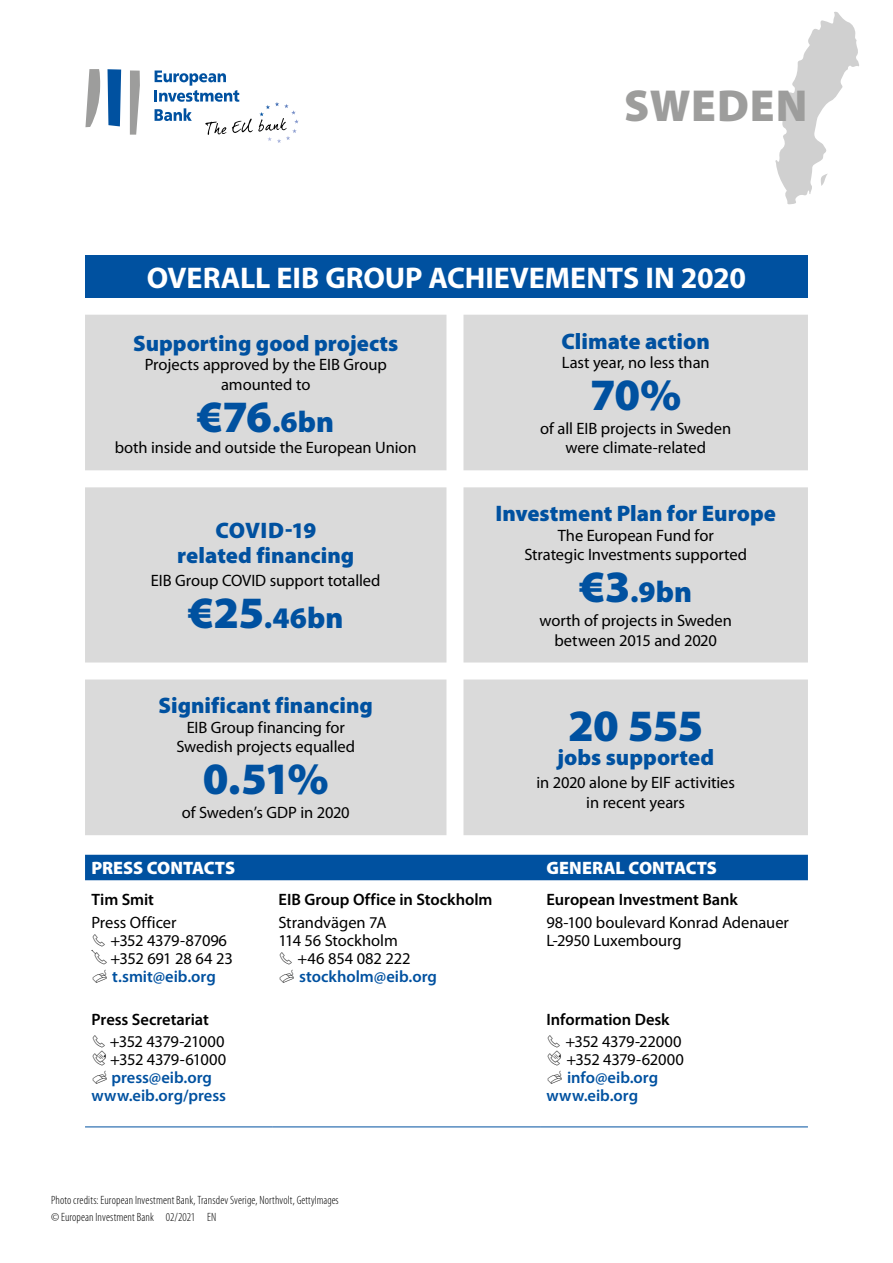
<style>
.page{position:relative;width:893px;height:1263px;background:#fff}
.page>*{position:absolute;margin:0;border:0;box-sizing:border-box;transform-origin:0 0}
.t1{font:900 45px "Myriad Pro";letter-spacing:-.02em;color:#0051a0}
.t2{font:900 45px "Myriad Pro";letter-spacing:.015em;color:#9d9d9c}
.t3{font:700 30px "Myriad Pro";color:#fff}
.t4{font:900 30px "Myriad Pro";color:#0051a0}
.t5{font:900 22.5px/24px "Myriad Pro";color:#0051a0;text-align:center}
.t6{font:900 18px "Myriad Pro";color:#fff}
.t7{font:16.5px/19.5px "Myriad Pro";letter-spacing:-.005em;color:#000;text-align:center}
.t8{font:600 16.5px/18px "Myriad Pro";color:#0051a0;text-align:center}
.t9{font:600 16.5px "Myriad Pro";color:#000}
.t10{font:16.5px/18px "Myriad Pro";letter-spacing:-.025em;color:#000;text-align:right}
.t11{font:16.5px/18px "Myriad Pro";letter-spacing:-.03em;color:#000;text-align:right}
.t12{font:300 condensed 12px "Myriad Pro";letter-spacing:.01em;color:#000}
.s1{font-size:45px}
.s2{color:#000}
.s3{font-weight:400;color:#000}
</style>
<div class="page">
<svg style="left:775px;top:12px;width:84px;height:192px"></svg>
<svg style="left:85px;top:69px;width:15px;height:58px"></svg>
<svg style="left:107px;top:69px;width:14px;height:57px"></svg>
<svg style="left:130px;top:70px;width:10px;height:65px"></svg>
<svg style="left:155px;top:71px;width:144px;height:72px"></svg>
<div style="left:85px;top:855px;width:723px;height:25px;background:#0051a0"></div>
<hr style="left:85px;top:1126px;width:187px;height:1px;background:#0051a0">
<hr style="left:272px;top:1126px;width:268px;height:1px;background:#0051a0">
<hr style="left:540px;top:1126px;width:268px;height:1px;background:#0051a0">
<div style="left:85px;top:255px;width:723px;height:43px;background:#0051a0"></div>
<svg style="left:85px;top:315px;width:723px;height:520px;background:#ddd"></svg>
<h1 class="t2" style="left:624px;top:80px;width:185px">SWEDEN</h1>
<h2 class="t3" style="left:147px;top:261px;width:601px">OVERALL EIB GROUP ACHIEVEMENTS IN 2020</h2>
<h3 class="t5" style="left:133px;top:331px;width:267px">Supporting good projects</h3>
<p class="t7" style="left:145px;top:355px;width:244px">Projects approved by the EIB Group amounted to</p>
<h2 class="t4" style="left:197px;top:405px;width:138px"><span class="s1">€76</span>.6bn</h2>
<p class="t7" style="left:115px;top:438px;width:304px">both inside and outside the European Union</p>
<h3 class="t5" style="left:177px;top:519px;width:179px">COVID-19 related financing</h3>
<p class="t7" style="left:151px;top:571px;width:231px">EIB Group COVID support totalled</p>
<h2 class="t4" style="left:188px;top:601px;width:157px"><span class="s1">€25</span>.46bn</h2>
<h3 class="t5" style="left:159px;top:694px;width:216px">Significant financing</h3>
<p class="t7" style="left:176px;top:718px;width:180px">EIB Group financing for<br>Swedish projects equalled</p>
<h1 class="t1" style="left:203px;top:754px;width:127px">0.51%</h1>
<p class="t7" style="left:182px;top:803px;width:169px">of Sweden’s GDP in 2020</p>
<h3 class="t5" style="left:562px;top:329px;width:150px">Climate action</h3>
<p class="t7" style="left:562px;top:353px;width:149px">Last year, no less than</p>
<h1 class="t1" style="left:590px;top:369px;width:93px">70%</h1>
<p class="t7" style="left:540px;top:419px;width:192px">of all EIB projects in Sweden were climate-related</p>
<h3 class="t5" style="left:495px;top:502px;width:282px">Investment Plan for Europe</h3>
<p class="t7" style="left:524px;top:526px;width:224px">The European Fund for<br>Strategic Investments supported</p>
<h2 class="t4" style="left:579px;top:575px;width:114px"><span class="s1">€3</span>.9bn</h2>
<p class="t7" style="left:539px;top:611px;width:194px">worth of projects in Sweden between 2015 and 2020</p>
<h1 class="t1" style="left:568px;top:700px;width:137px">20 555</h1>
<h3 class="t5" style="left:557px;top:745px;width:158px">jobs supported</h3>
<p class="t7" style="left:536px;top:773px;width:200px">in 2020 alone by EIF activities in recent years</p>
<p class="t6" style="left:91px;top:858px;width:145px">PRESS CONTACTS</p>
<p class="t6" style="left:546px;top:858px;width:172px">GENERAL CONTACTS</p>
<p class="t9" style="left:91px;top:891px;width:64px">Tim Smit</p>
<p class="t7" style="left:91px;top:913px;width:87px">Press Officer</p>
<p class="t10" style="left:91px;top:931px;width:137px">✓ +352 4379-87096</p>
<p class="t8" style="left:91px;top:949px;width:143px"><span class="s2">✔</span> <span class="s3">+352 691 28 64 23 </span>t.smit@eib.org</p>
<p class="t9" style="left:279px;top:891px;width:216px">EIB Group Office in Stockholm</p>
<p class="t7" style="left:279px;top:913px;width:121px;line-height:18px;text-align:left">Strandvägen 7A<br>114 56 Stockholm</p>
<p class="t8" style="left:299px;top:949px;width:139px;text-align:left;text-indent:-21px"><span class="s2">✓</span> <span class="s3">+46 854 082 222 </span>stockholm@eib.org</p>
<p class="t9" style="left:546px;top:891px;width:193px">European Investment Bank</p>
<p class="t7" style="left:546px;top:913px;width:244px;line-height:18px;text-align:left">98-100 boulevard Konrad Adenauer<br>L-2950 Luxembourg</p>
<p class="t9" style="left:91px;top:1010px;width:119px">Press Secretariat</p>
<p class="t11" style="left:91px;top:1032px;width:136px">✓ +352 4379-21000 +352 4379-61000</p>
<p class="t8" style="left:91px;top:1068px;width:136px">press@eib.org www.eib.org/press</p>
<p class="t12" style="left:51px;top:1193px;width:289px">Photo credits: European Investment Bank, Transdev Sverige, Northvolt, GettyImages</p>
<p class="t12" style="left:51px;top:1210px;width:167px">© European Investment Bank 02/2021 EN</p>
<p class="t9" style="left:546px;top:1010px;width:125px">Information Desk</p>
<p class="t10" style="left:546px;top:1032px;width:139px">✓ +352 4379-22000 +352 4379-62000</p>
<p class="t8" style="left:546px;top:1068px;width:113px;text-align:left;text-indent:21px">info@eib.org www.eib.org</p>
</div>
